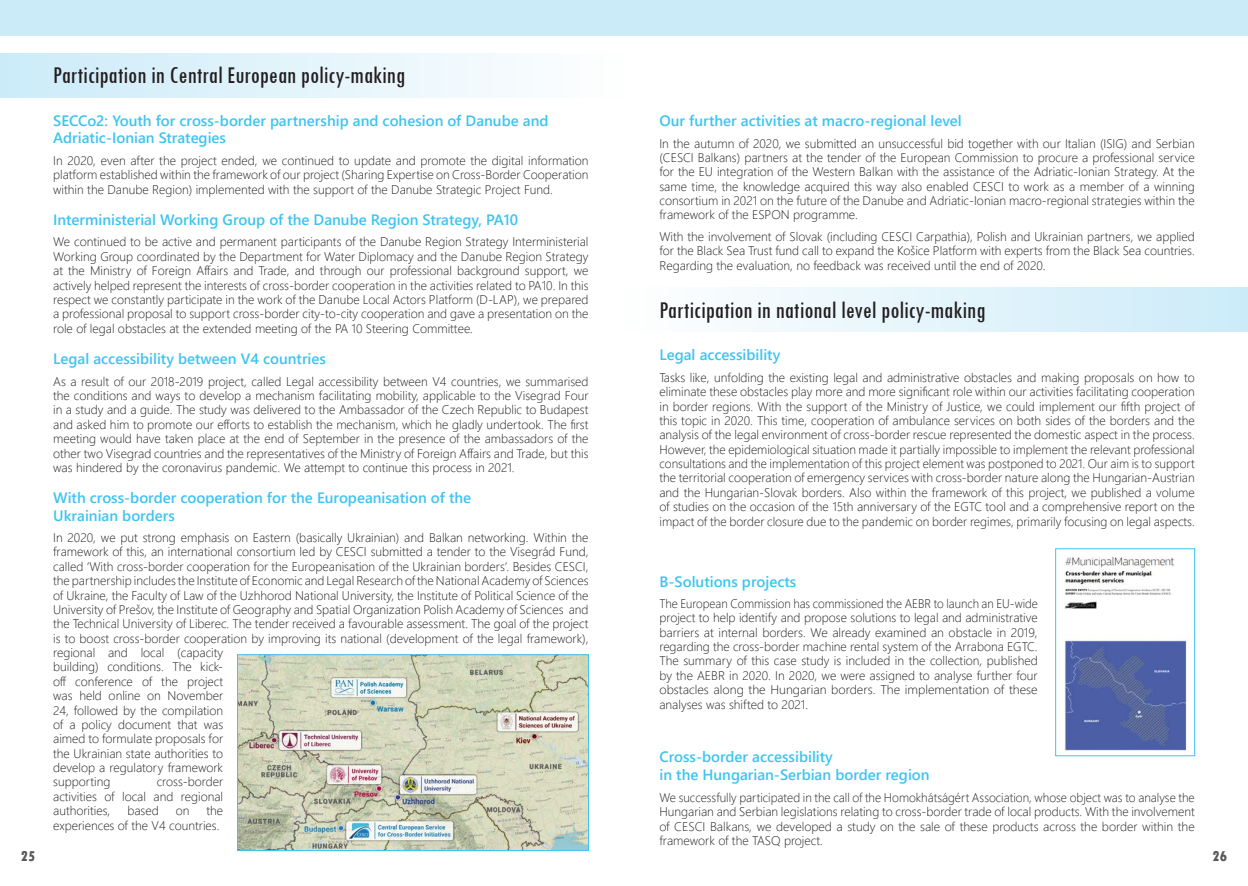
<style>
.page{position:relative;width:1248px;height:886px;background:#fff}
.page>*{position:absolute;margin:0;border:0;box-sizing:border-box;transform-origin:0 0}
.t1{font:condensed 25px "Tw Cen";color:#231f20}
.Címsor_30{font:600 15px/17.2px "Segoe UI";color:#3dc4f0}
.BEKEZDES{font:600 15px/18px "Segoe UI";color:#3dc4f0}
.t2{font:800 condensed 15px "Tw Cen";color:#57585a}
.BEKEZDES-2{font:300 12.5px/14.4px "Segoe UI";color:#231f20;text-align:justify}
.BEKEZDES-3{font:300 12.5px/14.4px "Segoe UI";color:#231f20;text-align:justify;scale:.95 1}
</style>
<div class="page">
<div style="left:0;top:53px;width:624px;height:44px;background:linear-gradient(to right,#ccebf9,#fefefe)"></div>
<div style="left:0;top:0;width:1247px;height:35px;background:#cbebf9"></div>
<div style="left:624px;top:287px;width:623px;height:45px;background:linear-gradient(to right,#fefefe,#ccebf9)"></div>
<img style="left:239px;top:656px;width:347px;height:193px">
<div style="left:237px;top:654px;width:351px;height:197px;border:1px solid #3dc4f0"></div>
<img style="left:1064px;top:557px;width:123px;height:194px">
<div style="left:1055px;top:549px;width:139px;height:207px;border:1px solid #3dc4f0"></div>
<p class="t1" style="left:53px;top:61px;width:353px">Participation in Central European policy-making</p>
<p class="Címsor_30" style="left:53px;top:111px;width:497px">SECCo2: Youth for cross-border partnership and cohesion of Danube and<br>Adriatic-Ionian Strategies</p>
<p class="BEKEZDES-2" style="left:53px;top:152px;width:537px">In 2020, even after the project ended, we continued to update and promote the digital information platform established within the framework of our project (Sharing Expertise on Cross-Border Cooperation within the Danube Region) implemented with the support of the Danube Strategic Project Fund.</p>
<p class="Címsor_30" style="left:53px;top:210px;width:466px">Interministerial Working Group of the Danube Region Strategy, PA10</p>
<p class="BEKEZDES-2" style="left:53px;top:234px;width:537px">We continued to be active and permanent participants of the Danube Region Strategy Interministerial Working Group coordinated by the Department for Water Diplomacy and the Danube Region Strategy at the Ministry of Foreign Affairs and Trade, and through our professional background support, we actively helped represent the interests of cross-border cooperation in the activities related to PA10. In this respect we constantly participate in the work of the Danube Local Actors Platform (D-LAP), we prepared a professional proposal to support cross-border city-to-city cooperation and gave a presentation on the role of legal obstacles at the extended meeting of the PA 10 Steering Committee.</p>
<p class="Címsor_30" style="left:53px;top:349px;width:274px">Legal accessibility between V4 countries</p>
<p class="BEKEZDES-2" style="left:53px;top:373px;width:537px">As a result of our 2018-2019 project, called Legal accessibility between V4 countries, we summarised the conditions and ways to develop a mechanism facilitating mobility, applicable to the Visegrad Four in a study and a guide. The study was delivered to the Ambassador of the Czech Republic to Budapest and asked him to promote our efforts to establish the mechanism, which he gladly undertook. The first meeting would have taken place at the end of September in the presence of the ambassadors of the other two Visegrad countries and the representatives of the Ministry of Foreign Affairs and Trade, but this was hindered by the coronavirus pandemic. We attempt to continue this process in 2021.</p>
<p class="Címsor_30" style="left:53px;top:488px;width:419px">With cross-border cooperation for the Europeanisation of the<br>Ukrainian borders</p>
<p class="BEKEZDES-2" style="left:53px;top:529px;width:537px;text-align:left">In 2020, we put strong emphasis on Eastern (basically Ukrainian) and Balkan networking. Within the framework of this, an international consortium led by CESCI submitted a tender to the Visegrád Fund, called ‘With cross-border cooperation for the Europeanisation of the Ukrainian borders’. Besides CESCI, the partnership includes the Institute of Economic and Legal Research of the National Academy of Sciences of Ukraine, the Faculty of Law of the Uzhhorod National University, the Institute of Political Science of the University of Prešov, the Institute of Geography and Spatial Organization Polish Academy of Sciences and the Technical University of Liberec. The tender received a favourable assessment. The goal of the project is to boost cross-border cooperation by improving its national (development of the legal framework), regional and local (capacity<br>building) conditions. The kick-<br>off conference of the project<br>was held online on November<br>24, followed by the compilation<br>of a policy document that was<br>aimed to formulate proposals for<br>the Ukrainian state authorities to<br>develop a regulatory framework<br>supporting</p>
<p class="BEKEZDES-2" style="left:53px;top:773px;width:171px;text-indent:103px">cross-border activities of local and regional authorities,</p>
<p class="BEKEZDES-2" style="left:53px;top:802px;width:171px;text-align:right">the<br>experiences of the V4 countries.</p>
<p class="BEKEZDES-2" style="left:127px;top:802px;width:33px">based</p>
<p class="BEKEZDES-2" style="left:176px;top:802px;width:15px">on</p>
<p class="Címsor_30" style="left:659px;top:111px;width:304px">Our further activities at macro-regional level</p>
<p class="BEKEZDES-2" style="left:659px;top:135px;width:537px">In the autumn of 2020, we submitted an unsuccessful bid together with our Italian (ISIG) and Serbian (CESCI Balkans) partners at the tender of the European Commission to procure a professional service for the EU integration of the Western Balkan with the assistance of the Adriatic-Ionian Strategy. At the same time, the knowledge acquired this way also enabled CESCI to work as a member of a winning consortium in 2021 on the future of the Danube and Adriatic-Ionian macro-regional strategies within the framework of the ESPON programme.</p>
<p class="BEKEZDES-2" style="left:659px;top:228px;width:537px">With the involvement of Slovak (including CESCI Carpathia), Polish and Ukrainian partners, we applied for the Black Sea Trust fund call to expand the Košice Platform with experts from the Black Sea countries.<br>Regarding the evaluation, no feedback was received until the end of 2020.</p>
<p class="t1" style="left:659px;top:295px;width:327px">Participation in national level policy-making</p>
<p class="Címsor_30" style="left:659px;top:345px;width:122px">Legal accessibility</p>
<p class="BEKEZDES-2" style="left:659px;top:369px;width:537px">Tasks like, unfolding the existing legal and administrative obstacles and making proposals on how to eliminate these obstacles play more and more significant role within our activities facilitating cooperation in border regions. With the support of the Ministry of Justice, we could implement our fifth project of this topic in 2020. This time, cooperation of ambulance services on both sides of the borders and the analysis of the legal environment of cross-border rescue represented the domestic aspect in the process.<br>However, the epidemiological situation made it partially impossible to implement the relevant professional consultations and the implementation of this project element was postponed to 2021. Our aim is to support the territorial cooperation of emergency services with cross-border nature along the Hungarian-Austrian and the Hungarian-Slovak borders. Also within the framework of this project, we published a volume of studies on the occasion of the 15th anniversary of the EGTC tool and a comprehensive report on the impact of the border closure due to the pandemic on border regimes, primarily focusing on legal aspects.</p>
<p class="BEKEZDES" style="left:659px;top:571px;width:138px">B-Solutions projects</p>
<p class="BEKEZDES-3" style="left:659px;top:595px;width:400px">The European Commission has commissioned the AEBR to launch an EU-wide project to help identify and propose solutions to legal and administrative barriers at internal borders. We already examined an obstacle in 2019, regarding the cross-border machine rental system of the Arrabona EGTC.<br>The summary of this case study is included in the collection, published by the AEBR in 2020. In 2020, we were assigned to analyse further four obstacles along the Hungarian borders. The implementation of these analyses was shifted to 2021.</p>
<p class="BEKEZDES" style="left:659px;top:747px;width:272px">Cross-border accessibility<br>in the Hungarian-Serbian border region</p>
<p class="BEKEZDES-2" style="left:659px;top:789px;width:537px">We successfully participated in the call of the Homokhátságért Association, whose object was to analyse the Hungarian and Serbian legislations relating to cross-border trade of local products. With the involvement of CESCI Balkans, we developed a study on the sale of these products across the border within the framework of the TASQ project.</p>
<p class="t2" style="left:21px;top:847px;width:16px">25</p>
<p class="t2" style="left:1212px;top:847px;width:16px">26</p>
</div>
